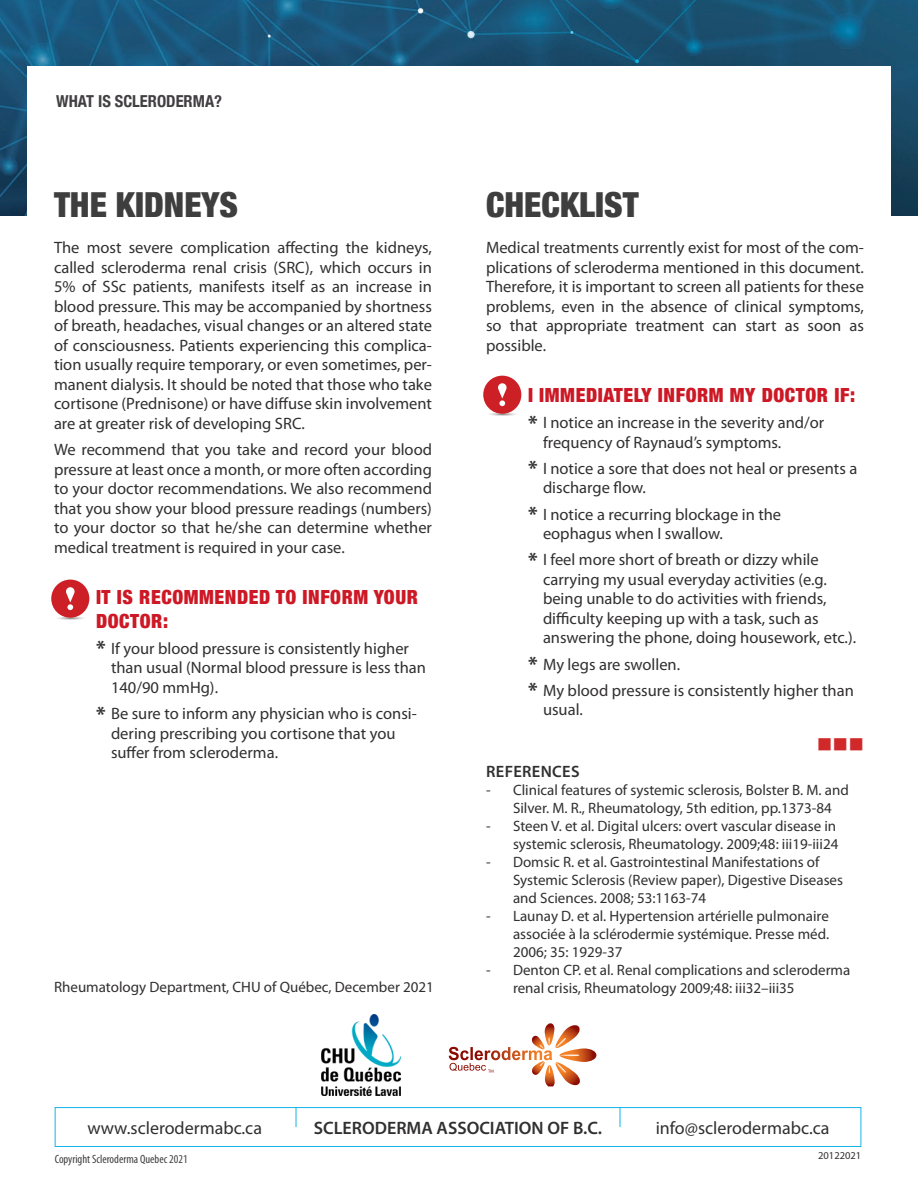
<style>
.page{position:relative;width:918px;height:1188px;background:#fff}
.page>*{position:absolute;margin:0;border:0;box-sizing:border-box;transform-origin:0 0}
.s-titre-Section{font:900 condensed 34.5px "Helvetica Neue";color:#3e3e3f}
.contenu{font:21px "Wingdings";color:#d1282a}
.titre_1{font:900 condensed 19.5px/24px "Helvetica Neue";letter-spacing:.03em;color:#cd1825}
.t1{font:18px "Myriad Pro";color:#312f30}
.t2{font:600 18px "Myriad Pro";color:#312f30}
.contenu-2{font:16.5px/19.5px "Myriad Pro";color:#312f30;text-align:justify}
.INDENT_AVIS{font:16.5px/19.5px "Myriad Pro";color:#312f30}
.reprise_titre_haut{font:700 condensed 16.5px "Helvetica Neue";color:#413f41}
.INDENT_AVIS-2{font:600 16.5px "Myriad Pro";letter-spacing:.02em;color:#312f30}
.INDENT_AVIS-3{font:15px/18px "Myriad Pro";color:#312f30}
.t3{font:condensed 12px "Myriad Pro";color:#413f41}
.INDENT_AVIS-4{font:10.5px "Myriad Pro";color:#312f30}
.s1{font-weight:700;font-size:21px}
</style>
<div class="page">
<div style="left:55px;top:1107px;width:806px;height:40px;border:1px solid #13b4e8"></div>
<svg style="left:296px;top:1107px;width:1px;height:20px"></svg>
<svg style="left:620px;top:1107px;width:1px;height:20px"></svg>
<img style="left:0;top:0;width:918px;height:216px">
<div style="left:27px;top:66px;width:864px;height:668px;background:#fff"></div>
<div style="left:51px;top:580px;width:38px;height:38px;background:#cd2026;border-radius:50%"></div>
<svg style="left:51px;top:586px;width:38px;height:34px"></svg>
<svg style="left:449px;top:1023px;width:147px;height:63px"></svg>
<img style="left:322px;top:1015px;width:78px;height:80px">
<div style="left:483px;top:376px;width:38px;height:38px;background:#cd2026;border-radius:50%"></div>
<svg style="left:483px;top:383px;width:38px;height:33px"></svg>
<p class="reprise_titre_haut" style="left:56px;top:88px;width:167px">WHAT IS SCLERODERMA?</p>
<p class="s-titre-Section" style="left:54px;top:176px;width:186px">THE KIDNEYS</p>
<p class="s-titre-Section" style="left:486px;top:176px;width:154px">CHECKLIST</p>
<p class="contenu-2" style="left:486px;top:238px;width:380px">Medical treatments currently exist for most of the com&shy;plications of scleroderma mentioned in this document.<br>Therefore, it is important to screen all patients for these problems, even in the absence of clinical symptoms, so that appropriate treatment can start as soon as possible.</p>
<p class="titre_1" style="left:528px;top:382px;width:329px">I IMMEDIATELY INFORM MY DOCTOR IF:</p>
<p class="INDENT_AVIS" style="left:543px;top:413px;width:283px;text-indent:-15px"><span class="s1">*</span> I notice an increase in the severity and/or frequency of Raynaud’s symptoms.</p>
<p class="INDENT_AVIS" style="left:543px;top:458px;width:316px;text-indent:-15px"><span class="s1">*</span> I notice a sore that does not heal or presents a discharge flow.</p>
<p class="INDENT_AVIS" style="left:543px;top:504px;width:240px;text-indent:-15px"><span class="s1">*</span> I notice a recurring blockage in the eophagus when I swallow.</p>
<p class="INDENT_AVIS" style="left:543px;top:550px;width:315px;text-indent:-15px"><span class="s1">*</span> I feel more short of breath or dizzy while carrying my usual everyday activities (e.g. being unable to do activities with friends, difficulty keeping up with a task, such as answering the phone, doing housework, etc.).</p>
<p class="INDENT_AVIS" style="left:528px;top:654px;width:154px"><span class="s1">*</span> My legs are swollen.</p>
<p class="INDENT_AVIS" style="left:543px;top:680px;width:312px;text-indent:-15px"><span class="s1">*</span> My blood pressure is consistently higher than usual.</p>
<p class="contenu" style="left:817px;top:733px;width:49px">■■■</p>
<p class="contenu-2" style="left:54px;top:238px;width:380px">The most severe complication affecting the kidneys, called scleroderma renal crisis (SRC), which occurs in 5% of SSc patients, manifests itself as an increase in blood pressure. This may be accompanied by shortness of breath, headaches, visual changes or an altered state of consciousness. Patients experiencing this complica&shy;tion usually require temporary, or even sometimes, per&shy;manent dialysis. It should be noted that those who take cortisone (Prednisone) or have diffuse skin involvement are at greater risk of developing SRC.</p>
<p class="contenu-2" style="left:54px;top:440px;width:380px">We recommend that you take and record your blood pressure at least once a month, or more often according to your doctor recommendations. We also recommend that you show your blood pressure readings (numbers) to your doctor so that he/she can determine whether medical treatment is required in your case.</p>
<p class="titre_1" style="left:96px;top:584px;width:324px">IT IS RECOMMENDED TO INFORM YOUR<br>DOCTOR:</p>
<p class="INDENT_AVIS" style="left:111px;top:638px;width:317px;text-indent:-15px"><span class="s1">*</span> If your blood pressure is consistently higher than usual (Normal blood pressure is less than<br>140/90 mmHg).</p>
<p class="INDENT_AVIS" style="left:111px;top:704px;width:307px;text-indent:-15px"><span class="s1">*</span> Be sure to inform any physician who is consi&shy;dering prescribing you cortisone that you suffer from scleroderma.</p>
<p class="INDENT_AVIS-2" style="left:486px;top:761px;width:95px">REFERENCES</p>
<p class="INDENT_AVIS-3" style="left:513px;top:781px;width:337px;text-indent:-27px">- Clinical features of systemic sclerosis, Bolster B. M. and<br>Silver. M. R., Rheumatology, 5th edition, pp.1373-84</p>
<p class="INDENT_AVIS-3" style="left:486px;top:817px;width:354px;text-align:right">- Steen V. et al. Digital ulcers: overt vascular disease in systemic sclerosis, Rheumatology. 2009;48: iii19-iii24</p>
<p class="INDENT_AVIS-3" style="left:513px;top:853px;width:332px;text-indent:-27px">- Domsic R. et al. Gastrointestinal Manifestations of<br>Systemic Sclerosis (Review paper), Digestive Diseases and Sciences. 2008; 53:1163-74</p>
<p class="INDENT_AVIS-3" style="left:513px;top:907px;width:318px;text-align:justify;text-indent:-27px">- Launay D. et al. Hypertension artérielle pulmonaire associée à la sclérodermie systémique. Presse méd.<br>2006; 35: 1929-37</p>
<p class="INDENT_AVIS-3" style="left:486px;top:961px;width:366px">- Denton CP. et al. Renal complications and scleroderma</p>
<p class="INDENT_AVIS-3" style="left:54px;top:977px;width:381px">Rheumatology Department, CHU of Québec, December 2021</p>
<p class="INDENT_AVIS-3" style="left:513px;top:979px;width:283px">renal crisis, Rheumatology 2009;48: iii32–iii35</p>
<p class="t1" style="left:87px;top:1117px;width:176px">www.sclerodermabc.ca</p>
<p class="t2" style="left:314px;top:1116px;width:290px">SCLERODERMA ASSOCIATION OF B.C.</p>
<p class="t1" style="left:656px;top:1117px;width:175px">info@sclerodermabc.ca</p>
<p class="t3" style="left:55px;top:1151px;width:135px">Copyright Scleroderma Quebec 2021</p>
<p class="INDENT_AVIS-4" style="left:818px;top:1149px;width:45px">20122021</p>
</div>
